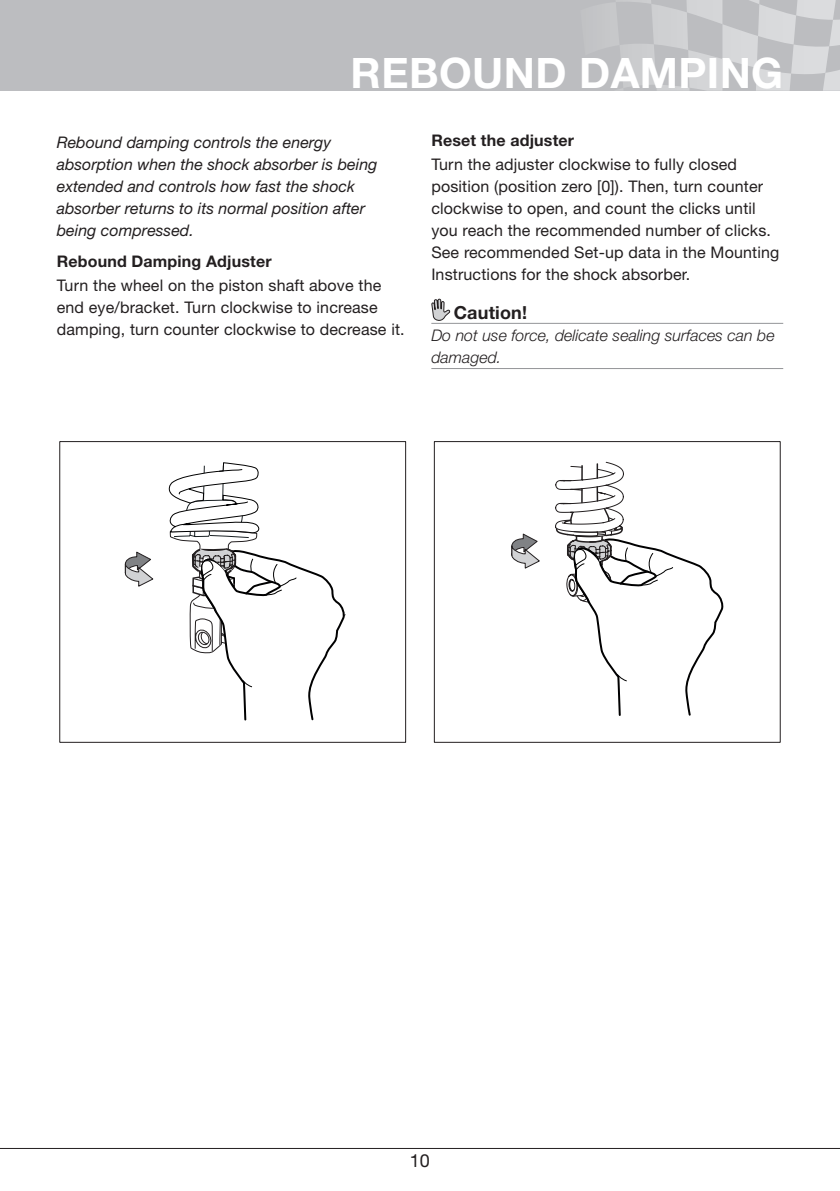
<style>
.page{position:relative;width:840px;height:1191px;background:#fff}
.page>*{position:absolute;margin:0;border:0;box-sizing:border-box;transform-origin:0 0}
.t1{font:700 42px "Helvetica Neue LT Std";letter-spacing:.01em;color:#fff}
.t2{font:700 18px "Helvetica Neue LT Std";color:#231f20}
.t3{font:18px "Helvetica Neue LT Std";color:#231f20}
.t4{font:16px/22px "Helvetica Neue LT Std";letter-spacing:.01em;color:#231f20}
.t5{font:italic 16px/22px "Helvetica Neue LT Std";color:#231f20}
.t6{font:italic 300 16px/22px "Helvetica Neue LT Std";color:#231f20}
.t7{font:700 16px "Helvetica Neue LT Std";letter-spacing:.01em;color:#231f20}
</style>
<div class="page">
<div style="left:0;top:0;width:839px;height:91px;background:#bcbdc0"></div>
<svg style="left:610px;top:0;width:229px;height:91px"></svg>
<hr style="left:0;top:1148px;width:839px;height:1px;background:#231f20">
<div style="left:59px;top:441px;width:347px;height:302px;border:1px solid #231f20"></div>
<div style="left:433px;top:441px;width:347px;height:302px;border:1px solid #231f20"></div>
<svg style="left:125px;top:551px;width:28px;height:35px"></svg>
<svg style="left:168px;top:462px;width:177px;height:258px"></svg>
<svg style="left:555px;top:462px;width:168px;height:254px"></svg>
<svg style="left:511px;top:533px;width:28px;height:35px"></svg>
<hr style="left:431px;top:323px;width:351px;height:1px;background:#939598">
<hr style="left:431px;top:368px;width:351px;height:1px;background:#939598">
<svg style="left:431px;top:299px;width:19px;height:22px"></svg>
<h1 class="t1" style="left:350px;top:47px;width:257px">Rebound Dampi</h1>
<h1 class="t1" style="left:719px;top:47px;width:65px">ng</h1>
<p class="t5" style="left:57px;top:131px;width:322px">Rebound damping controls the energy absorption when the shock absorber is being extended and controls how fast the shock absorber returns to its normal position after being compressed.</p>
<p class="t7" style="left:57px;top:251px;width:216px">Rebound Damping Adjuster</p>
<p class="t4" style="left:57px;top:274px;width:349px">Turn the wheel on the piston shaft above the end eye/bracket. Turn clockwise to increase damping, turn counter clockwise to decrease it.</p>
<p class="t7" style="left:431px;top:130px;width:144px">Reset the adjuster</p>
<p class="t4" style="left:431px;top:153px;width:349px">Turn the adjuster clockwise to fully closed position (position zero [0]). Then, turn counter clockwise to open, and count the clicks until you reach the recommended number of clicks.<br>See recommended Set-up data in the Mounting Instructions for the shock absorber.</p>
<p class="t2" style="left:453px;top:301px;width:75px">Caution!</p>
<p class="t6" style="left:431px;top:324px;width:344px">Do not use force, delicate sealing surfaces can be damaged.</p>
<p class="t3" style="left:410px;top:1149px;width:22px">10</p>
</div>
